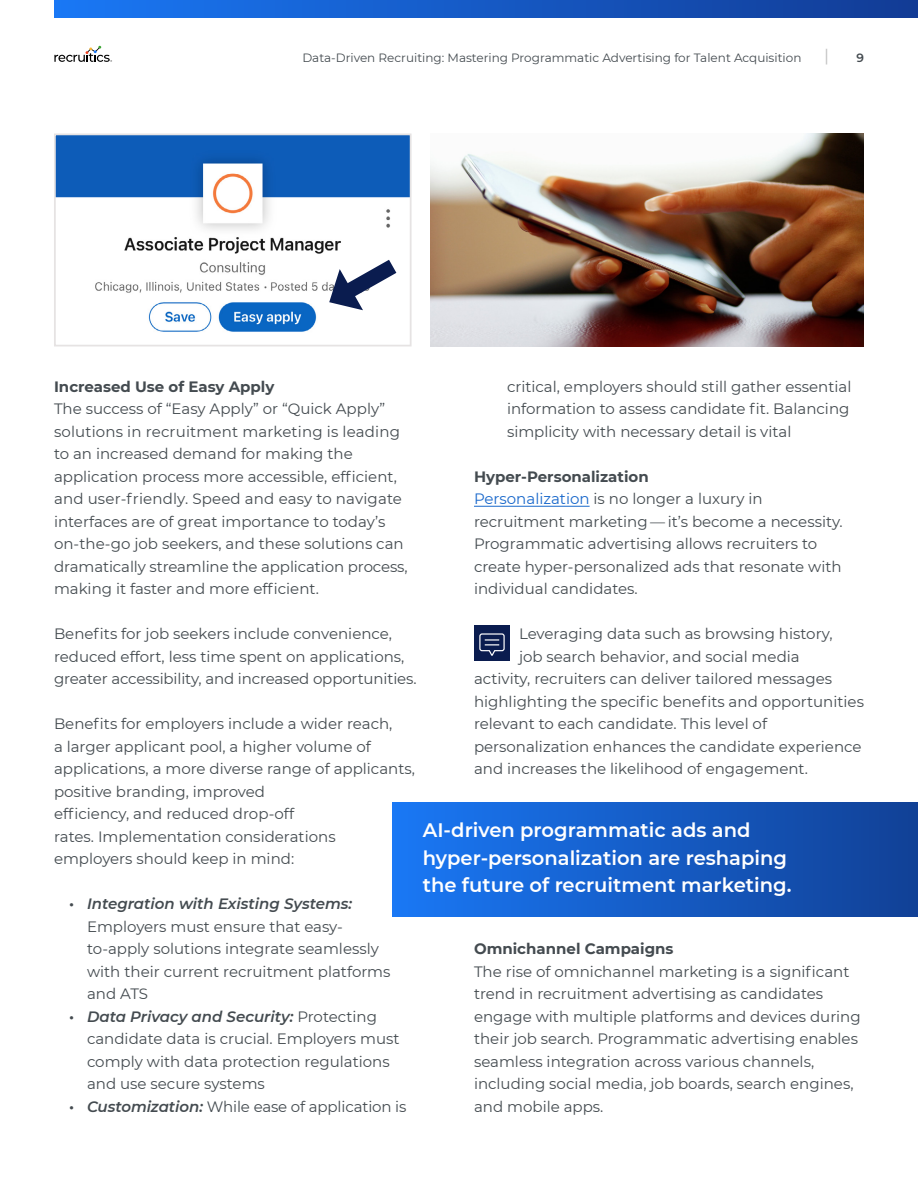
<style>
.page{position:relative;width:918px;height:1188px;background:#fff}
.page>*{position:absolute;margin:0;border:0;box-sizing:border-box;transform-origin:0 0}
.t1{font:600 19.5px/27.8px "Montserrat";color:#fff}
.t2{font:15px/22.5px "Montserrat";color:#444b50}
.t3{font:700 15px "Montserrat";color:#444b50}
.t4{font:12px "Montserrat";color:#444b50}
.t5{font:600 12px "Montserrat";color:#444b50}
.s1{font-weight:600}
.s2{font-weight:600;font-style:italic}
.s3{font-weight:700}
.s4{color:#1968cb}
</style>
<div class="page">
<div style="left:54px;top:0;width:864px;height:17px;background:linear-gradient(to right,#1978f5,#123b95)"></div>
<svg style="left:54px;top:46px;width:58px;height:16px"></svg>
<svg style="left:826px;top:49px;width:1px;height:15px"></svg>
<img style="left:430px;top:134px;width:434px;height:212px">
<hr style="left:474px;top:506px;width:116px;height:1px;background:#1968cb">
<img style="left:57px;top:136px;width:352px;height:196px">
<div style="left:54px;top:133px;width:358px;height:213px;border:2px solid #e6e3e3"></div>
<svg style="left:322px;top:246px;width:90px;height:69px"></svg>
<div style="left:393px;top:802px;width:525px;height:114px;background:linear-gradient(to right,#1978f5,#114096)"></div>
<div style="left:474px;top:626px;width:36px;height:36px;background:#0a1c4f"></div>
<svg style="left:479px;top:633px;width:26px;height:23px"></svg>
<p class="t4" style="left:302px;top:49px;width:501px">Data-Driven Recruiting: Mastering Programmatic Advertising for Talent Acquisition</p>
<p class="t5" style="left:856px;top:49px;width:9px">9</p>
<p class="t3" style="left:54px;top:375px;width:222px">Increased Use of Easy Apply</p>
<p class="t2" style="left:54px;top:397px;width:355px">The success of “Easy Apply” or “Quick Apply” solutions in recruitment marketing is leading to an increased demand for making the application process more accessible, efficient, and user-friendly. Speed and easy to navigate interfaces are of great importance to today’s on-the-go job seekers, and these solutions can dramatically streamline the application process, making it faster and more efficient.</p>
<p class="t2" style="left:54px;top:622px;width:364px">Benefits for job seekers include convenience, reduced effort, less time spent on applications, greater accessibility, and increased opportunities.</p>
<p class="t2" style="left:54px;top:712px;width:363px">Benefits for employers include a wider reach,<br>a larger applicant pool, a higher volume of applications, a more diverse range of applicants, positive branding, improved<br>efficiency, and reduced drop-off<br>rates. Implementation considerations employers should keep in mind:</p>
<p class="t2" style="left:87px;top:892px;width:305px;text-indent:-18px"><span class="s1">•</span> <span class="s2">Integration with Existing Systems:<br></span>Employers must ensure that easy&shy;to-apply solutions integrate seamlessly with their current recruitment platforms and ATS</p>
<p class="t2" style="left:87px;top:1004px;width:314px;text-indent:-18px"><span class="s1">•</span> <span class="s2">Data Privacy and Security:</span> Protecting candidate data is crucial. Employers must comply with data protection regulations and use secure systems</p>
<p class="t2" style="left:69px;top:1094px;width:339px"><span class="s1">•</span> <span class="s2">Customization:</span> While ease of application is</p>
<p class="t2" style="left:507px;top:374px;width:346px">critical, employers should still gather essential information to assess candidate fit. Balancing simplicity with necessary detail is vital</p>
<p class="t2" style="left:474px;top:464px;width:370px"><span class="s3">Hyper-Personalization<br></span><span class="s4">Personalization</span> is no longer a luxury in recruitment marketing — it’s become a necessity.<br>Programmatic advertising allows recruiters to create hyper-personalized ads that resonate with individual candidates.</p>
<p class="t2" style="left:519px;top:622px;width:315px">Leveraging data such as browsing history,</p>
<p class="t2" style="left:519px;top:644px;width:282px">job search behavior, and social media</p>
<p class="t2" style="left:474px;top:667px;width:360px">activity, recruiters can deliver tailored messages</p>
<p class="t2" style="left:474px;top:689px;width:392px">highlighting the specific benefits and opportunities</p>
<p class="t2" style="left:474px;top:712px;width:295px">relevant to each candidate. This level of</p>
<p class="t2" style="left:474px;top:734px;width:389px">personalization enhances the candidate experience</p>
<p class="t2" style="left:474px;top:757px;width:335px">and increases the likelihood of engagement.</p>
<h1 class="t1" style="left:423px;top:815px;width:370px">AI-driven programmatic ads and hyper-personalization are reshaping the future of recruitment marketing.</h1>
<p class="t3" style="left:474px;top:938px;width:201px">Omnichannel Campaigns</p>
<p class="t2" style="left:474px;top:959px;width:388px">The rise of omnichannel marketing is a significant trend in recruitment advertising as candidates engage with multiple platforms and devices during their job search. Programmatic advertising enables seamless integration across various channels, including social media, job boards, search engines, and mobile apps.</p>
</div>
